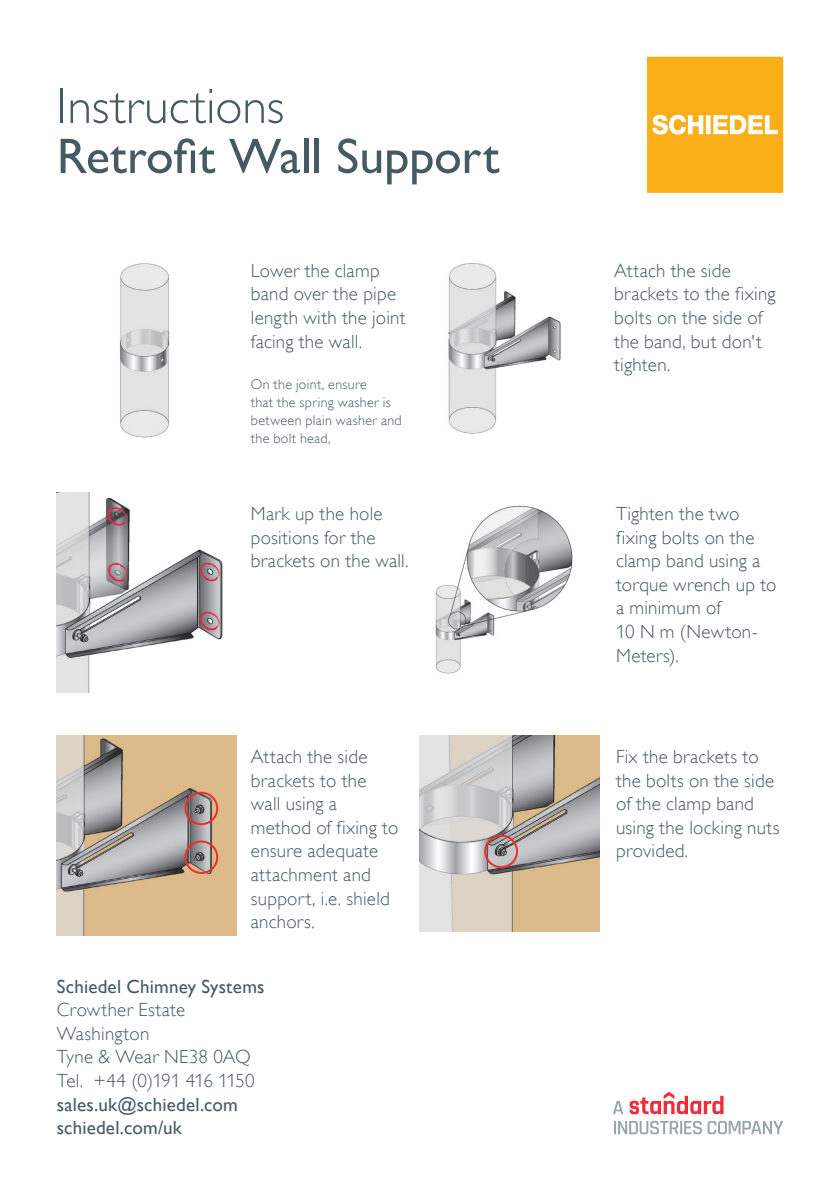
<style>
.page{position:relative;width:840px;height:1191px;background:#fff}
.page>*{position:absolute;margin:0;border:0;box-sizing:border-box;transform-origin:0 0}
.t1{font:50px "Gill Alt One";letter-spacing:-.005em;color:#465a64}
.t2{font:300 50px "Gill Alt One";color:#465a64}
.Einf__Abs{font:300 19px/23.6px "Gill Alt One";letter-spacing:.015em;color:#465a64}
.Einf__Abs-2{font:19px "Gill Alt One";letter-spacing:.01em;color:#465a64}
.Einf__Abs-3{font:300 19px "Gill Alt One";letter-spacing:-.03em;color:#465a64}
.t3{font:300 14px/18px "Gill Alt One";letter-spacing:.025em;color:#465a64}
</style>
<div class="page">
<img style="left:448px;top:263px;width:113px;height:171px">
<img style="left:120px;top:263px;width:50px;height:175px">
<img style="left:435px;top:505px;width:138px;height:169px">
<img style="left:57px;top:492px;width:166px;height:200px">
<img style="left:419px;top:735px;width:179px;height:196px">
<img style="left:57px;top:735px;width:179px;height:200px">
<svg style="left:647px;top:57px;width:135px;height:136px;background:#fab529"></svg>
<svg style="left:614px;top:1121px;width:168px;height:13px"></svg>
<svg style="left:613px;top:1101px;width:10px;height:13px"></svg>
<svg style="left:629px;top:1091px;width:94px;height:23px"></svg>
<div style="left:484px;top:834px;width:33px;height:34px;border:2px solid #ee2d2d;border-radius:50%"></div>
<div style="left:184px;top:791px;width:34px;height:34px;border:2px solid #ee2d2d;border-radius:50%"></div>
<div style="left:184px;top:840px;width:34px;height:34px;border:2px solid #ee2d2d;border-radius:50%"></div>
<p class="t2" style="left:57px;top:77px;width:229px">Instructions</p>
<p class="t1" style="left:57px;top:127px;width:444px">Retrofit Wall Support</p>
<p class="Einf__Abs" style="left:251px;top:258px;width:130px">Lower the clamp</p>
<p class="Einf__Abs" style="left:251px;top:282px;width:147px">band over the pipe</p>
<p class="Einf__Abs" style="left:251px;top:306px;width:156px">length with the joint</p>
<p class="Einf__Abs" style="left:251px;top:329px;width:113px">facing the wall.</p>
<p class="t3" style="left:251px;top:375px;width:152px">On the joint, ensure<br>that the spring washer is between plain washer and the bolt head,</p>
<p class="Einf__Abs" style="left:251px;top:501px;width:159px">Mark up the hole positions for the brackets on the wall.</p>
<p class="Einf__Abs" style="left:251px;top:744px;width:149px">Attach the side brackets to the wall using a method of fixing to ensure adequate attachment and support, i.e. shield anchors.</p>
<p class="Einf__Abs-2" style="left:57px;top:975px;width:209px">Schiedel Chimney Systems</p>
<p class="Einf__Abs" style="left:57px;top:998px;width:130px">Crowther Estate</p>
<p class="Einf__Abs" style="left:57px;top:1021px;width:94px">Washington</p>
<p class="Einf__Abs" style="left:57px;top:1045px;width:195px">Tyne &amp; Wear NE38 0AQ</p>
<p class="Einf__Abs-3" style="left:57px;top:1069px;width:199px">Tel. +44 (0)191 416 1150</p>
<p class="Einf__Abs-2" style="left:57px;top:1093px;width:182px">sales.uk@schiedel.com</p>
<p class="Einf__Abs-2" style="left:57px;top:1116px;width:127px">schiedel.com/uk</p>
<p class="Einf__Abs" style="left:614px;top:258px;width:163px">Attach the side brackets to the fixing bolts on the side of the band, but don't tighten.</p>
<p class="Einf__Abs" style="left:615px;top:501px;width:125px">Tighten the two</p>
<p class="Einf__Abs" style="left:615px;top:525px;width:140px">fixing bolts on the</p>
<p class="Einf__Abs" style="left:615px;top:549px;width:146px">clamp band using a</p>
<p class="Einf__Abs" style="left:615px;top:572px;width:162px">torque wrench up to a minimum of</p>
<p class="Einf__Abs" style="left:615px;top:619px;width:143px">10 N m (Newton-<br>Meters).</p>
<p class="Einf__Abs" style="left:615px;top:744px;width:165px">Fix the brackets to the bolts on the side of the clamp band using the locking nuts provided.</p>
</div>
